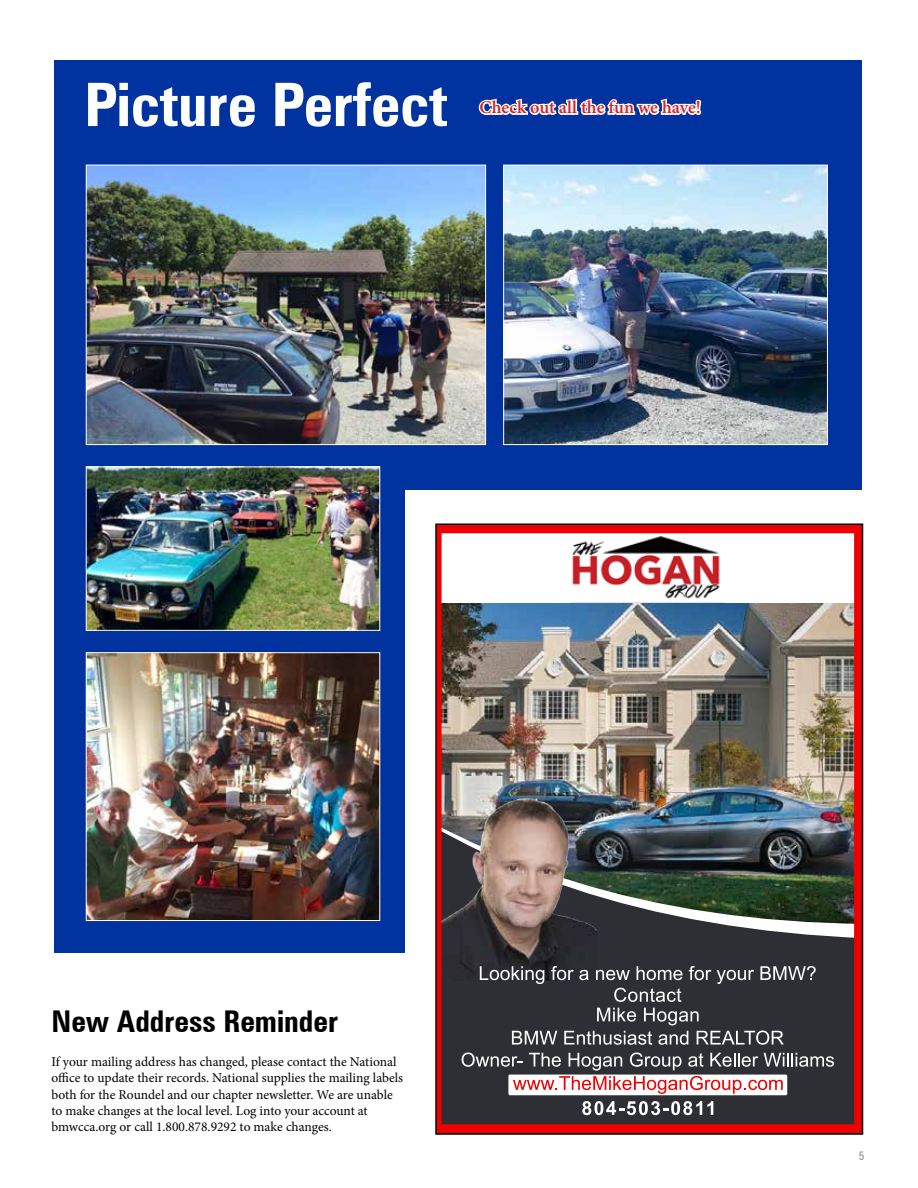
<style>
.page{position:relative;width:918px;height:1188px;background:#fff}
.page>*{position:absolute;margin:0;border:0;box-sizing:border-box;transform-origin:0 0}
.t1{font:700 condensed 60px "Zurich BT";color:#fff}
.t2{font:700 condensed 30px "Zurich BT";color:#000}
.t3{font:600 18px "Minion Pro";color:#d2232a}
.t4{font:13.5px/16.2px "Minion Pro";letter-spacing:-.005em;color:#000}
.t5{font:condensed 12px "Zurich BT";color:#939598}
</style>
<div class="page">
<img style="left:438px;top:527px;width:422px;height:605px">
<div style="left:508px;top:1075px;width:279px;height:20px;background:#fff;border-radius:2px"></div>
<svg style="left:480px;top:966px;width:64px;height:18px"></svg>
<svg style="left:551px;top:966px;width:38px;height:14px"></svg>
<svg style="left:596px;top:970px;width:34px;height:10px"></svg>
<svg style="left:637px;top:966px;width:46px;height:14px"></svg>
<svg style="left:689px;top:966px;width:22px;height:14px"></svg>
<svg style="left:717px;top:970px;width:37px;height:14px"></svg>
<svg style="left:760px;top:966px;width:56px;height:14px"></svg>
<svg style="left:614px;top:988px;width:67px;height:14px"></svg>
<svg style="left:597px;top:1008px;width:39px;height:14px"></svg>
<svg style="left:644px;top:1008px;width:55px;height:17px"></svg>
<svg style="left:512px;top:1031px;width:45px;height:14px"></svg>
<svg style="left:564px;top:1031px;width:88px;height:14px"></svg>
<svg style="left:658px;top:1031px;width:30px;height:14px"></svg>
<svg style="left:697px;top:1031px;width:87px;height:14px"></svg>
<svg style="left:462px;top:1053px;width:372px;height:41px"></svg>
<svg style="left:582px;top:1101px;width:131px;height:14px"></svg>
<img style="left:571px;top:534px;width:154px;height:68px">
<div style="left:435px;top:524px;width:428px;height:611px;border:2px solid #000"></div>
<div style="left:54px;top:60px;width:808px;height:430px;background:#0033a0"></div>
<svg style="left:477px;top:98px;width:226px;height:68px"></svg>
<div style="left:54px;top:367px;width:351px;height:586px;background:#0033a0"></div>
<img style="left:88px;top:167px;width:396px;height:276px">
<div style="left:86px;top:165px;width:400px;height:280px;border:1px solid #fff"></div>
<img style="left:505px;top:167px;width:321px;height:276px">
<div style="left:503px;top:165px;width:325px;height:280px;border:1px solid #fff"></div>
<img style="left:88px;top:469px;width:290px;height:160px">
<div style="left:86px;top:467px;width:294px;height:164px;border:1px solid #fff"></div>
<img style="left:88px;top:654px;width:290px;height:265px">
<div style="left:86px;top:652px;width:294px;height:269px;border:1px solid #fff"></div>
<h1 class="t1" style="left:84px;top:68px;width:365px">Picture Perfect</h1>
<h3 class="t3" style="left:480px;top:95px;width:223px">Check out all the fun we have!</h3>
<h2 class="t2" style="left:52px;top:1003px;width:288px">New Address Reminder</h2>
<p class="t4" style="left:52px;top:1054px;width:353px">If your mailing address has changed, please contact the National office to update their records. National supplies the mailing labels both for the Roundel and our chapter newsletter. We are unable to make changes at the local level. Log into your account at bmwcca.org or call 1.800.878.9292 to make changes.</p>
<p class="t5" style="left:859px;top:1148px;width:7px">5</p>
</div>
